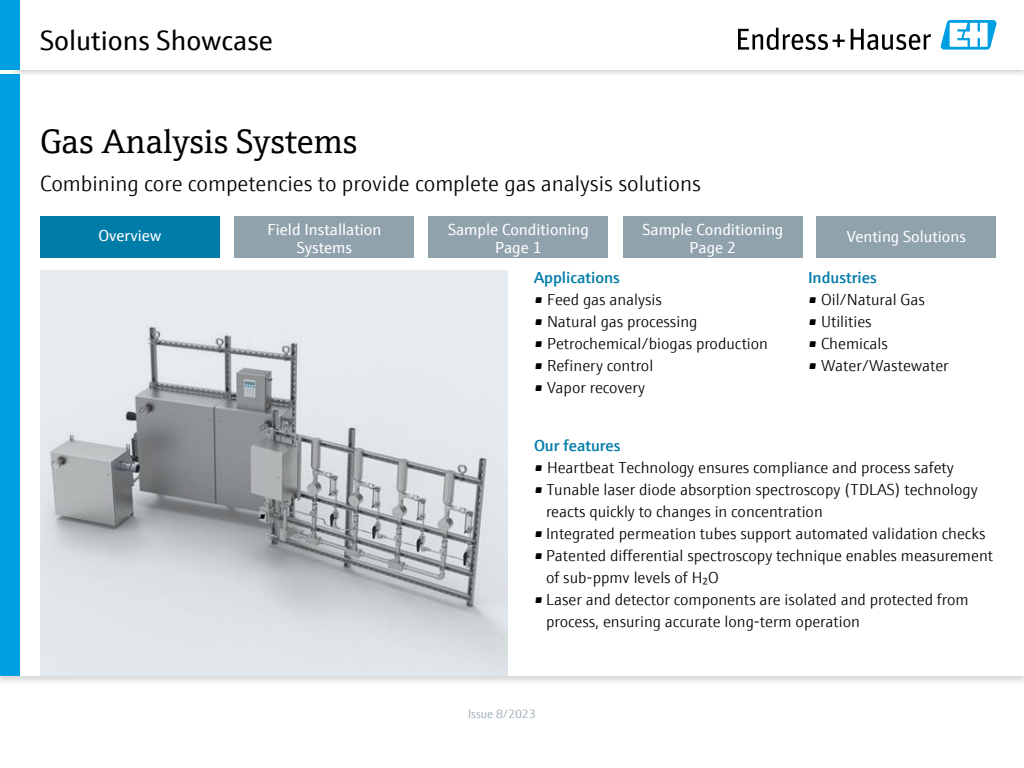
<style>
.page{position:relative;width:1024px;height:768px;background:#fff}
.page>*{position:absolute;margin:0;border:0;box-sizing:border-box;transform-origin:0 0}
.t1{font:34px "E+H Serif";color:#000}
.t2{font:28px "E+H Sans";color:#000}
.t3{font:300 22px "E+H Sans";color:#000}
.t4{font:300 16px/22px "E+H Sans";color:#000}
.t5{font:16px/18px "E+H Sans";color:#fff;text-align:center}
.t6{font:600 16px "E+H Sans";color:#007ca9}
.t7{font:300 12px "E+H Sans";color:#90a2ac}
</style>
<div class="page">
<div style="left:0;top:665px;width:1024px;height:21px;background:#000;opacity:.15"></div>
<div style="left:0;top:666px;width:1024px;height:10px;background:#fff"></div>
<img style="left:40px;top:270px;width:468px;height:406px">
<div style="left:40px;top:216px;width:180px;height:42px;background:#007ca9"></div>
<div style="left:234px;top:216px;width:180px;height:42px;background:#90a2ac"></div>
<div style="left:428px;top:217px;width:180px;height:41px;background:#90a2ac"></div>
<div style="left:623px;top:217px;width:180px;height:41px;background:#90a2ac"></div>
<div style="left:816px;top:217px;width:180px;height:41px;background:#90a2ac"></div>
<div style="left:9px;top:0;width:1015px;height:78px;background:#000;opacity:.2"></div>
<div style="left:15px;top:0;width:1009px;height:70px;background:#fff"></div>
<div style="left:0;top:0;width:20px;height:70px;background:#009fe3"></div>
<div style="left:0;top:74px;width:20px;height:602px;background:#009fe3"></div>
<svg style="left:738px;top:28px;width:107px;height:22px"></svg>
<svg style="left:851px;top:29px;width:80px;height:21px"></svg>
<svg style="left:940px;top:20px;width:56px;height:30px"></svg>
<h2 class="t2" style="left:40px;top:20px;width:235px">Solutions Showcase</h2>
<h1 class="t1" style="left:40px;top:116px;width:319px">Gas Analysis Systems</h1>
<h3 class="t3" style="left:40px;top:167px;width:663px">Combining core competencies to provide complete gas analysis solutions</h3>
<p class="t5" style="left:98px;top:226px;width:65px">Overview</p>
<p class="t5" style="left:268px;top:219px;width:115px">Field Installation<br>Systems</p>
<p class="t5" style="left:448px;top:219px;width:142px">Sample Conditioning<br>Page 1</p>
<p class="t5" style="left:642px;top:219px;width:142px">Sample Conditioning<br>Page 2</p>
<p class="t5" style="left:847px;top:227px;width:121px">Venting Solutions</p>
<p class="t6" style="left:534px;top:265px;width:87px">Applications</p>
<p class="t4" style="left:534px;top:287px;width:130px">• Feed gas analysis</p>
<p class="t4" style="left:534px;top:309px;width:165px">• Natural gas processing</p>
<p class="t4" style="left:534px;top:331px;width:236px">• Petrochemical/biogas production</p>
<p class="t4" style="left:534px;top:353px;width:121px">• Refinery control</p>
<p class="t4" style="left:534px;top:375px;width:113px">• Vapor recovery</p>
<p class="t6" style="left:808px;top:265px;width:70px">Industries</p>
<p class="t4" style="left:808px;top:287px;width:118px">• Oil/Natural Gas</p>
<p class="t4" style="left:808px;top:309px;width:65px">• Utilities</p>
<p class="t4" style="left:808px;top:331px;width:82px">• Chemicals</p>
<p class="t4" style="left:808px;top:353px;width:142px">• Water/Wastewater</p>
<p class="t6" style="left:534px;top:433px;width:88px">Our features</p>
<p class="t4" style="left:534px;top:455px;width:421px">• Heartbeat Technology ensures compliance and process safety</p>
<p class="t4" style="left:546px;top:477px;width:433px;text-indent:-12px">• Tunable laser diode absorption spectroscopy (TDLAS) technology reacts quickly to changes in concentration</p>
<p class="t4" style="left:534px;top:521px;width:453px">• Integrated permeation tubes support automated validation checks</p>
<p class="t4" style="left:546px;top:543px;width:449px;text-indent:-12px">• Patented differential spectroscopy technique enables measurement of sub-ppmv levels of H₂O</p>
<p class="t4" style="left:546px;top:587px;width:424px;text-indent:-12px">• Laser and detector components are isolated and protected from process, ensuring accurate long-term operation</p>
<p class="t7" style="left:468px;top:705px;width:69px">Issue 8/2023</p>
</div>
